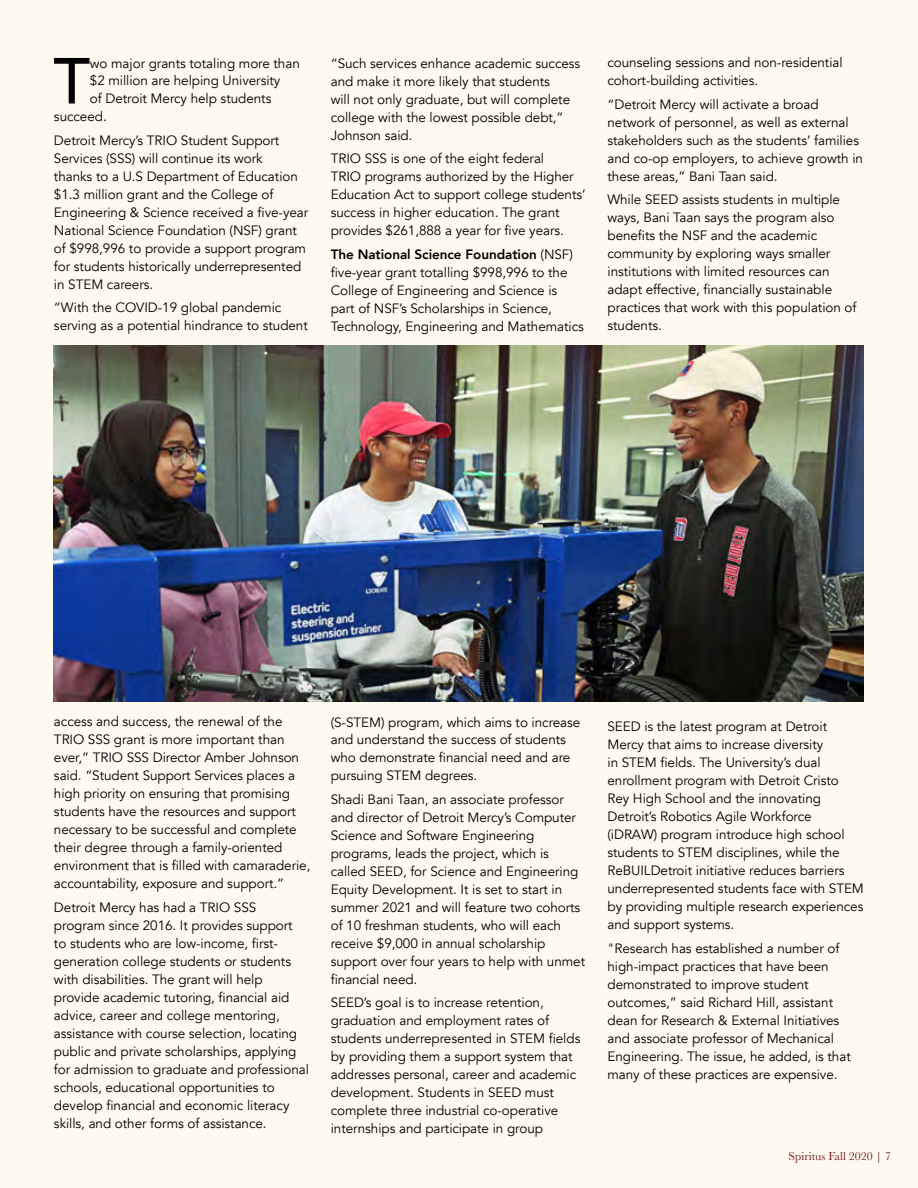
<style>
.page{position:relative;width:918px;height:1188px;background:#fffaf0}
.page>*{position:absolute;margin:0;border:0;box-sizing:border-box;transform-origin:0 0}
.Spiritus_NEW_Copy_Bo{font:500 64.35px "Avenir";color:#000}
.Spiritus_NEW_Copy_Bo-2{font:13.5px/18px "Avenir";letter-spacing:-.005em;color:#000}
.t1{font:12px "Baskerville";color:#701a1a}
.s1{font-weight:800}
</style>
<div class="page">
<img style="left:53px;top:345px;width:810px;height:356px">
<p class="Spiritus_NEW_Copy_Bo" style="left:53px;top:25px;width:38px">T</p>
<p class="Spiritus_NEW_Copy_Bo-2" style="left:90px;top:54px;width:211px">wo major grants totaling more than</p>
<p class="Spiritus_NEW_Copy_Bo-2" style="left:90px;top:72px;width:192px">$2 million are helping University</p>
<p class="Spiritus_NEW_Copy_Bo-2" style="left:90px;top:90px;width:183px">of Detroit Mercy help students</p>
<p class="Spiritus_NEW_Copy_Bo-2" style="left:54px;top:108px;width:54px">succeed.</p>
<p class="Spiritus_NEW_Copy_Bo-2" style="left:54px;top:131px;width:256px">Detroit Mercy’s TRIO Student Support Services (SSS) will continue its work<br>thanks to a U.S Department of Education $1.3 million grant and the College of Engineering &amp; Science received a five-year National Science Foundation (NSF) grant of $998,996 to provide a support program for students historically underrepresented in STEM careers.</p>
<p class="Spiritus_NEW_Copy_Bo-2" style="left:54px;top:299px;width:255px">“With the COVID-19 global pandemic serving as a potential hindrance to student</p>
<p class="Spiritus_NEW_Copy_Bo-2" style="left:331px;top:54px;width:251px">“Such services enhance academic success and make it more likely that students<br>will not only graduate, but will complete college with the lowest possible debt,” Johnson said.</p>
<p class="Spiritus_NEW_Copy_Bo-2" style="left:331px;top:150px;width:256px">TRIO SSS is one of the eight federal<br>TRIO programs authorized by the Higher Education Act to support college students’ success in higher education. The grant provides $261,888 a year for five years.</p>
<p class="Spiritus_NEW_Copy_Bo-2" style="left:331px;top:245px;width:255px"><span class="s1">The National Science Foundation</span> (NSF) five-year grant totalling $998,996 to the College of Engineering and Science is part of NSF’s Scholarships in Science, Technology, Engineering and Mathematics</p>
<p class="Spiritus_NEW_Copy_Bo-2" style="left:607px;top:54px;width:237px">counseling sessions and non-residential cohort-building activities.</p>
<p class="Spiritus_NEW_Copy_Bo-2" style="left:607px;top:95px;width:257px">“Detroit Mercy will activate a broad network of personnel, as well as external stakeholders such as the students’ families and co-op employers, to achieve growth in these areas,” Bani Taan said.</p>
<p class="Spiritus_NEW_Copy_Bo-2" style="left:607px;top:191px;width:251px">While SEED assists students in multiple ways, Bani Taan says the program also benefits the NSF and the academic community by exploring ways smaller institutions with limited resources can adapt effective, financially sustainable practices that work with this population of students.</p>
<p class="Spiritus_NEW_Copy_Bo-2" style="left:54px;top:713px;width:258px">access and success, the renewal of the TRIO SSS grant is more important than ever,” TRIO SSS Director Amber Johnson said. “Student Support Services places a high priority on ensuring that promising students have the resources and support necessary to be successful and complete their degree through a family-oriented environment that is filled with camaraderie, accountability, exposure and support.”</p>
<p class="Spiritus_NEW_Copy_Bo-2" style="left:54px;top:898px;width:256px">Detroit Mercy has had a TRIO SSS program since 2016. It provides support<br>to students who are low-income, first&shy;generation college students or students with disabilities. The grant will help provide academic tutoring, financial aid advice, career and college mentoring, assistance with course selection, locating public and private scholarships, applying for admission to graduate and professional schools, educational opportunities to develop financial and economic literacy skills, and other forms of assistance.</p>
<p class="Spiritus_NEW_Copy_Bo-2" style="left:331px;top:713px;width:251px">(S-STEM) program, which aims to increase and understand the success of students who demonstrate financial need and are pursuing STEM degrees.</p>
<p class="Spiritus_NEW_Copy_Bo-2" style="left:331px;top:790px;width:256px">Shadi Bani Taan, an associate professor and director of Detroit Mercy’s Computer Science and Software Engineering programs, leads the project, which is called SEED, for Science and Engineering Equity Development. It is set to start in summer 2021 and will feature two cohorts of 10 freshman students, who will each receive $9,000 in annual scholarship support over four years to help with unmet financial need.</p>
<p class="Spiritus_NEW_Copy_Bo-2" style="left:331px;top:994px;width:251px">SEED’s goal is to increase retention, graduation and employment rates of students underrepresented in STEM fields by providing them a support system that addresses personal, career and academic development. Students in SEED must complete three industrial co-operative internships and participate in group</p>
<p class="Spiritus_NEW_Copy_Bo-2" style="left:607px;top:718px;width:258px">SEED is the latest program at Detroit Mercy that aims to increase diversity<br>in STEM fields. The University’s dual enrollment program with Detroit Cristo Rey High School and the innovating Detroit’s Robotics Agile Workforce (iDRAW) program introduce high school students to STEM disciplines, while the ReBUILDetroit initiative reduces barriers underrepresented students face with STEM by providing multiple research experiences and support systems.</p>
<p class="Spiritus_NEW_Copy_Bo-2" style="left:607px;top:939px;width:245px">"Research has established a number of high-impact practices that have been demonstrated to improve student outcomes,” said Richard Hill, assistant dean for Research &amp; External Initiatives and associate professor of Mechanical Engineering. The issue, he added, is that many of these practices are expensive.</p>
<p class="t1" style="left:789px;top:1149px;width:104px">Spiritus Fall 2020 | 7</p>
</div>
